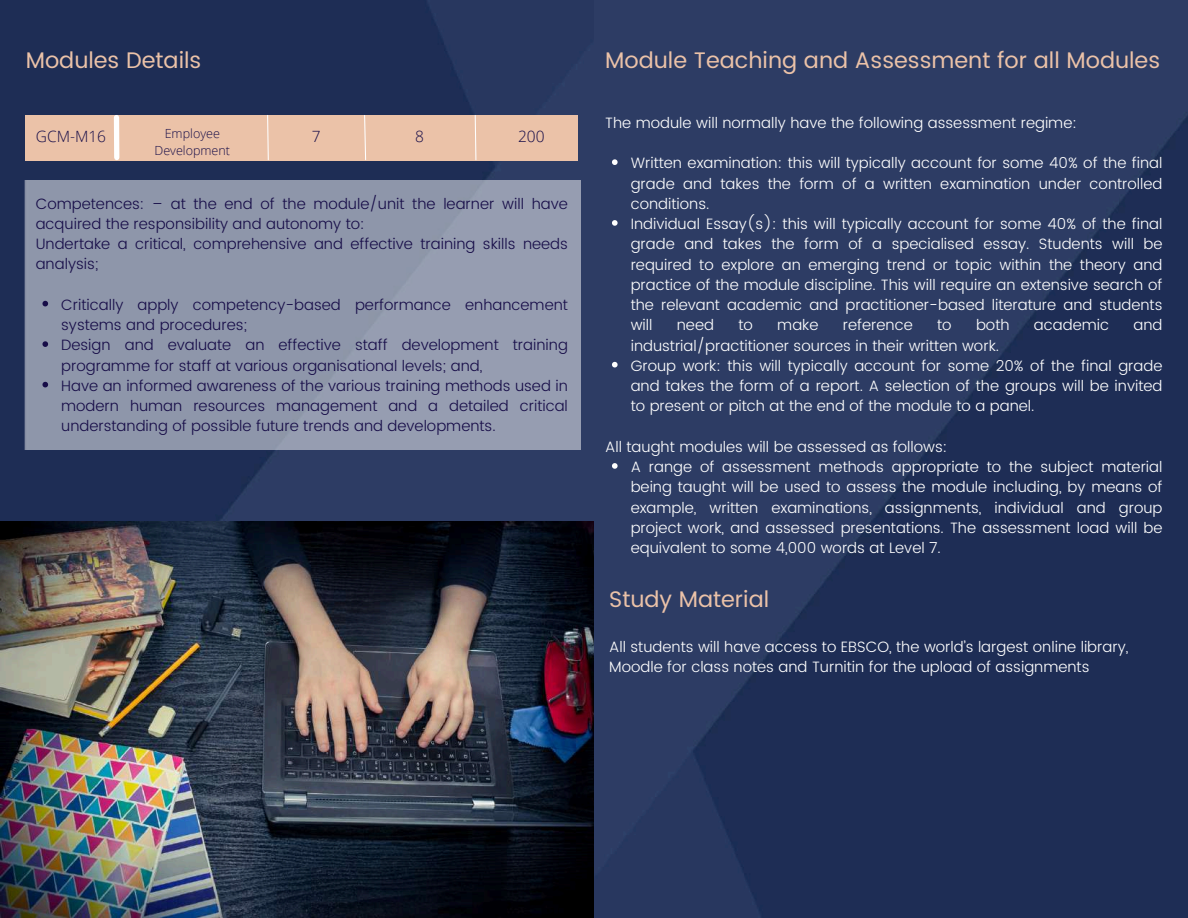
<style>
.page{position:relative;width:1188px;height:918px;background:#fff}
.page>*{position:absolute;margin:0;border:0;box-sizing:border-box;transform-origin:0 0}
.t1{font:22.5px "Poppins";color:#ebc2a8}
.t2{font:300 15.45px "Open Sans";color:#170d48}
.t3{font:300 15px/20.2px "Poppins";color:#fff}
.t4{font:300 15px/20.2px "Poppins";color:#170d48}
.t5{font:300 12.6px "Open Sans";color:#170d48}
</style>
<div class="page">
<img style="left:0;top:0;width:1188px;height:918px">
<div style="left:23px;top:181px;width:557px;height:269px;background:#8e96aa"></div>
<svg style="left:42px;top:301px;width:6px;height:5px"></svg>
<svg style="left:42px;top:341px;width:6px;height:6px"></svg>
<svg style="left:42px;top:382px;width:6px;height:5px"></svg>
<div style="left:25px;top:115px;width:553px;height:45px;background:#ebc2a8"></div>
<div style="left:114px;top:118px;width:5px;height:40px;background:#fff"></div>
<svg style="left:267px;top:114px;width:2px;height:47px"></svg>
<svg style="left:364px;top:114px;width:3px;height:47px"></svg>
<svg style="left:474px;top:114px;width:3px;height:47px"></svg>
<img style="left:0;top:522px;width:594px;height:396px">
<svg style="left:612px;top:159px;width:6px;height:6px"></svg>
<svg style="left:612px;top:220px;width:6px;height:6px"></svg>
<svg style="left:612px;top:362px;width:6px;height:5px"></svg>
<svg style="left:612px;top:463px;width:6px;height:6px"></svg>
<h1 class="t1" style="left:26px;top:47px;width:177px">Modules Details</h1>
<h1 class="t1" style="left:605px;top:47px;width:557px">Module Teaching and Assessment for all Modules</h1>
<p class="t2" style="left:36px;top:125px;width:72px">GCM-M16</p>
<p class="t5" style="left:165px;top:125px;width:57px">Employee</p>
<p class="t2" style="left:312px;top:125px;width:10px">7</p>
<p class="t2" style="left:415px;top:125px;width:10px">8</p>
<p class="t2" style="left:518px;top:125px;width:28px">200</p>
<p class="t5" style="left:155px;top:141px;width:77px">Development</p>
<p class="t4" style="left:36px;top:193px;width:534px">Competences: – at the end of the module/unit the learner will have acquired the responsibility and autonomy to:<br>Undertake a critical, comprehensive and effective training skills needs analysis;</p>
<p class="t4" style="left:61px;top:295px;width:508px">Critically apply competency-based performance enhancement systems and procedures;<br>Design and evaluate an effective staff development training programme for staff at various organisational levels; and,<br>Have an informed awareness of the various training methods used in modern human resources management and a detailed critical understanding of possible future trends and developments.</p>
<p class="t3" style="left:605px;top:113px;width:473px">The module will normally have the following assessment regime:</p>
<p class="t3" style="left:631px;top:153px;width:533px">Written examination: this will typically account for some 40% of the final grade and takes the form of a written examination under controlled conditions.<br>Individual Essay(s): this will typically account for some 40% of the final grade and takes the form of a specialised essay. Students will be required to explore an emerging trend or topic within the theory and practice of the module discipline. This will require an extensive search of the relevant academic and practitioner-based literature and students will</p>
<p class="t3" style="left:677px;top:315px;width:39px">need</p>
<p class="t3" style="left:738px;top:315px;width:16px">to</p>
<p class="t3" style="left:777px;top:315px;width:43px">make</p>
<p class="t3" style="left:843px;top:315px;width:71px">reference</p>
<p class="t3" style="left:937px;top:315px;width:16px">to</p>
<p class="t3" style="left:976px;top:315px;width:35px">both</p>
<p class="t3" style="left:1034px;top:315px;width:77px">academic</p>
<p class="t3" style="left:1134px;top:315px;width:30px">and</p>
<p class="t3" style="left:631px;top:335px;width:533px">industrial/practitioner sources in their written work.<br>Group work: this will typically account for some 20% of the final grade and takes the form of a report. A selection of the groups will be invited to present or pitch at the end of the module to a panel.</p>
<p class="t3" style="left:631px;top:437px;width:533px;text-indent:-25px">All taught modules will be assessed as follows:<br>A range of assessment methods appropriate to the subject material being taught will be used to assess the module including, by means of example, written examinations, assignments, individual and group project work, and assessed presentations. The assessment load will be equivalent to some 4,000 words at Level 7.</p>
<h1 class="t1" style="left:609px;top:586px;width:161px">Study Material</h1>
<p class="t3" style="left:609px;top:637px;width:521px">All students will have access to EBSCO, the world’s largest online library,<br>Moodle for class notes and Turnitin for the upload of assignments</p>
</div>
